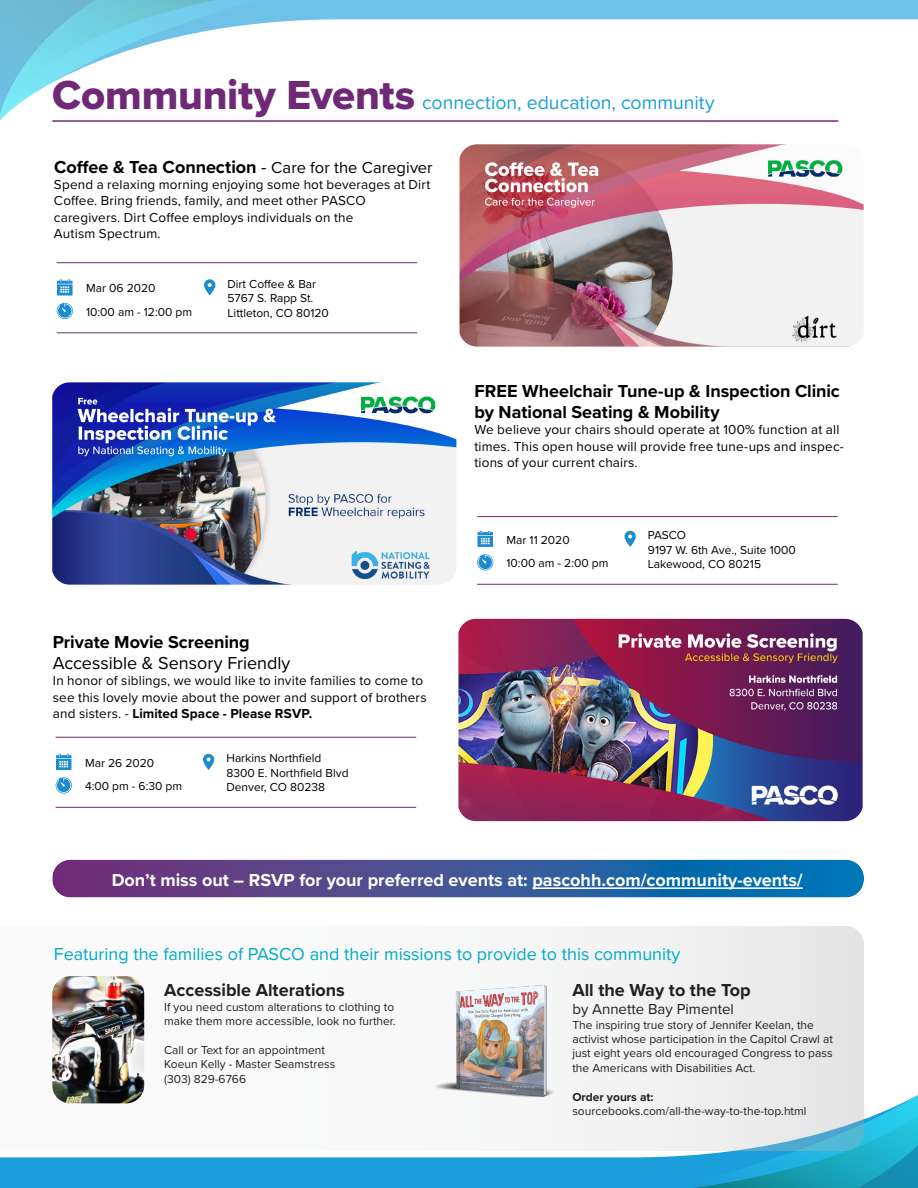
<style>
.page{position:relative;width:918px;height:1188px;background:#fff}
.page>*{position:absolute;margin:0;border:0;box-sizing:border-box;transform-origin:0 0}
.t1{font:19.5px "Proxima Nova";color:#199fda}
.t2{font:700 18px/21.6px "Proxima Nova";letter-spacing:-.005em;color:#000}
.t3{font:700 18px "Proxima Nova";color:#fff}
.t4{font:18px "Proxima Nova";color:#00abc8}
.t5{font:700 18px "Proxima Nova";color:#221f20}
.t6{font:18px "Proxima Nova";color:#000}
.t7{font:15px "Proxima Nova";color:#221f20}
.t8{font:13.5px/16.2px "Proxima Nova";letter-spacing:.01em;color:#000}
.t9{font:12px/14.4px "Proxima Nova";color:#221f20}
.t10{font:12px/14.4px "Proxima Nova";color:#000}
.t11{font:700 12px "Proxima Nova";color:#221f20}
.s1{font-family:"Proxima Nova Extrabld";font-size:42px;color:#702977}
.s2{font-weight:400}
.s3{font-weight:400;font-size:16.5px}
.s4{font-weight:700}
</style>
<div class="page">
<div style="left:0;top:1156px;width:670px;height:32px;background:#1b9eda"></div>
<svg style="left:670px;top:1095px;width:248px;height:93px;background:#2cadcf"></svg>
<svg style="left:260px;top:0;width:658px;height:122px"></svg>
<svg style="left:0;top:0;width:260px;height:121px"></svg>
<svg style="left:67px;top:926px;width:797px;height:225px"></svg>
<hr style="left:52px;top:120px;width:786px;height:2px;background:#702977">
<img style="left:460px;top:144px;width:404px;height:203px">
<svg style="left:57px;top:279px;width:16px;height:17px"></svg>
<svg style="left:57px;top:303px;width:16px;height:16px"></svg>
<svg style="left:204px;top:279px;width:11px;height:17px"></svg>
<hr style="left:57px;top:332px;width:360px;height:1px;background:#702977">
<hr style="left:57px;top:262px;width:360px;height:1px;background:#702977">
<svg style="left:52px;top:860px;width:812px;height:37px;background:#3d5597"></svg>
<hr style="left:532px;top:887px;width:271px;height:2px;background:#fff">
<img style="left:52px;top:382px;width:404px;height:203px">
<svg style="left:477px;top:531px;width:16px;height:16px"></svg>
<svg style="left:477px;top:554px;width:16px;height:17px"></svg>
<svg style="left:624px;top:531px;width:12px;height:16px"></svg>
<hr style="left:477px;top:584px;width:361px;height:1px;background:#702977">
<hr style="left:477px;top:516px;width:361px;height:1px;background:#702977">
<img style="left:52px;top:976px;width:92px;height:127px">
<img style="left:458px;top:619px;width:405px;height:202px">
<svg style="left:56px;top:754px;width:15px;height:16px"></svg>
<svg style="left:56px;top:777px;width:16px;height:17px"></svg>
<svg style="left:203px;top:754px;width:11px;height:16px"></svg>
<hr style="left:56px;top:807px;width:360px;height:1px;background:#702977">
<hr style="left:56px;top:737px;width:360px;height:1px;background:#702977">
<img style="left:432px;top:982px;width:126px;height:115px">
<h1 class="t1" style="left:52px;top:94px;width:664px"><span class="s1">Community Events</span> connection, education, community</h1>
<h2 class="t2" style="left:54px;top:157px;width:380px">Coffee &amp; Tea Connection <span class="s2">-</span> <span class="s3">Care for the Caregiver</span></h2>
<p class="t8" style="left:54px;top:177px;width:378px">Spend a relaxing morning enjoying some hot beverages at Dirt Coffee. Bring friends, family, and meet other PASCO caregivers. Dirt Coffee employs individuals on the<br>Autism Spectrum.</p>
<p class="t10" style="left:86px;top:277px;width:108px;line-height:23.5px">Mar 06 2020<br>10:00 am - 12:00 pm</p>
<p class="t10" style="left:228px;top:277px;width:103px">Dirt Coffee &amp; Bar<br>5767 S. Rapp St.<br>Littleton, CO 80120</p>
<h2 class="t2" style="left:53px;top:632px;width:198px">Private Movie Screening</h2>
<h2 class="t6" style="left:53px;top:655px;width:239px">Accessible &amp; Sensory Friendly</h2>
<p class="t8" style="left:53px;top:673px;width:375px">In honor of siblings, we would like to invite families to come to see this lovely movie about the power and support of brothers and sisters. - <span class="s4">Limited Space - Please RSVP.</span></p>
<p class="t10" style="left:85px;top:751px;width:99px;line-height:23.5px">Mar 26 2020<br>4:00 pm - 6:30 pm</p>
<p class="t10" style="left:226px;top:752px;width:124px">Harkins Northfield<br>8300 E. Northfield Blvd<br>Denver, CO 80238</p>
<h2 class="t2" style="left:474px;top:381px;width:367px">FREE Wheelchair Tune-up &amp; Inspection Clinic by National Seating &amp; Mobility</h2>
<p class="t8" style="left:474px;top:422px;width:371px">We believe your chairs should operate at 100% function at all times. This open house will provide free tune-ups and inspec&shy;tions of your current chairs.</p>
<p class="t10" style="left:507px;top:528px;width:103px;line-height:23.5px">Mar 11 2020<br>10:00 am - 2:00 pm</p>
<p class="t10" style="left:648px;top:529px;width:149px">PASCO<br>9197 W. 6th Ave., Suite 1000<br>Lakewood, CO 80215</p>
<h2 class="t3" style="left:112px;top:872px;width:693px">Don’t miss out – RSVP for your preferred events at: pascohh.com/community-events/</h2>
<h2 class="t4" style="left:54px;top:946px;width:628px">Featuring the families of PASCO and their missions to provide to this community</h2>
<h2 class="t5" style="left:164px;top:983px;width:182px">Accessible Alterations</h2>
<p class="t9" style="left:164px;top:1000px;width:233px">If you need custom alterations to clothing to make them more accessible, look no further.</p>
<p class="t9" style="left:164px;top:1043px;width:173px">Call or Text for an appointment<br>Koeun Kelly - Master Seamstress (303) 829-6766</p>
<h2 class="t5" style="left:572px;top:983px;width:180px">All the Way to the Top</h2>
<p class="t7" style="left:572px;top:1003px;width:163px">by Annette Bay Pimentel</p>
<p class="t9" style="left:572px;top:1018px;width:262px">The inspiring true story of Jennifer Keelan, the activist whose participation in the Capitol Crawl at just eight years old encouraged Congress to pass the Americans with Disabilities Act.</p>
<p class="t11" style="left:572px;top:1092px;width:83px">Order yours at:</p>
<p class="t9" style="left:572px;top:1104px;width:236px">sourcebooks.com/all-the-way-to-the-top.html</p>
</div>
